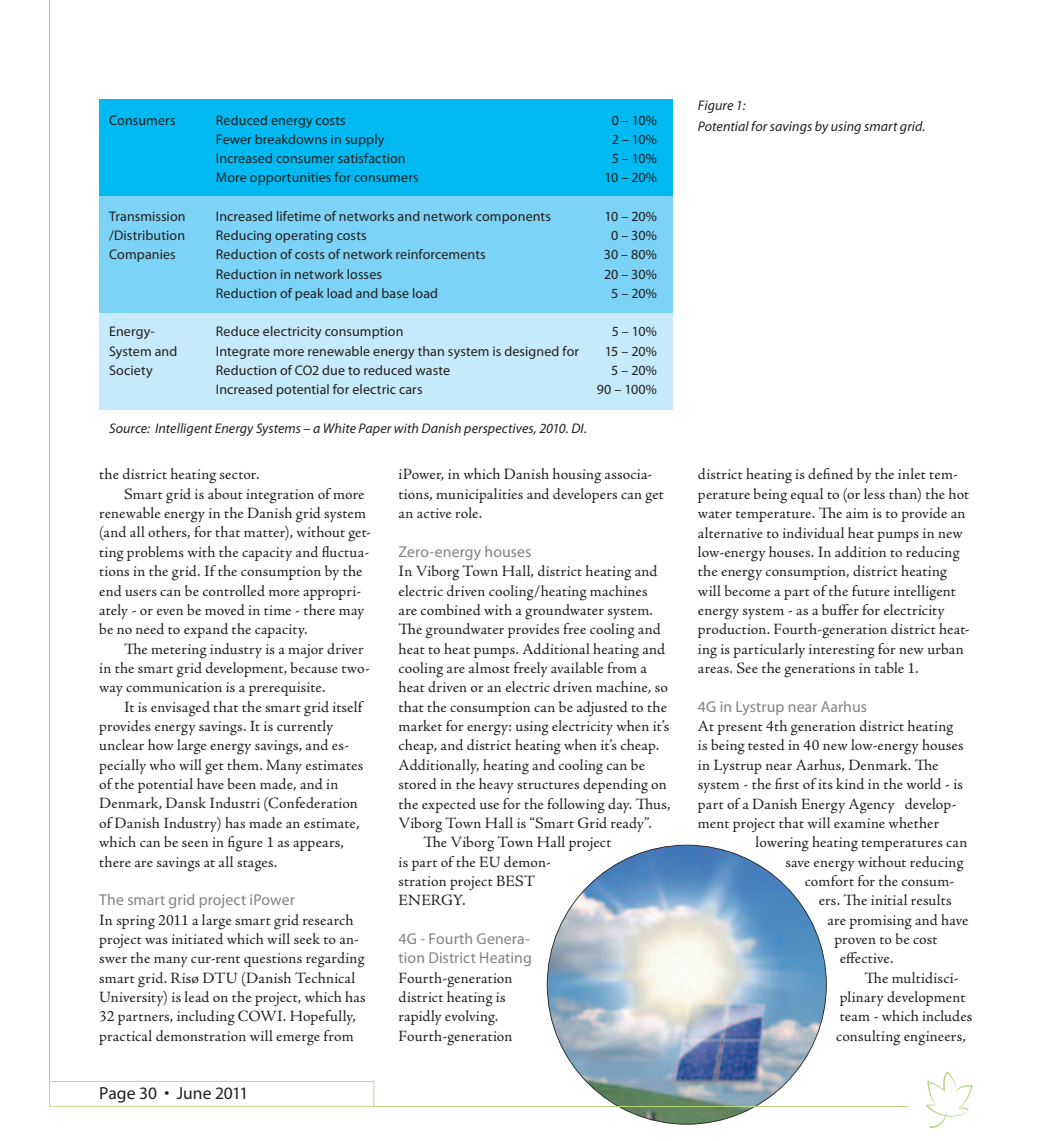
<style>
.page{position:relative;width:1042px;height:1141px;background:#fff}
.page>*{position:absolute;margin:0;border:0;box-sizing:border-box;transform-origin:0 0}
.t1{font:17.5px "Myriad";letter-spacing:-.005em;color:#231f20}
.t2{font:15.75px/19.4px "Adobe Jenson Pro";letter-spacing:.01em;color:#231f20}
.t3{font:15.75px/19.4px "Myriad Pro";letter-spacing:.005em;color:#808285}
.t4{font:14px "Myriad Pro";letter-spacing:.01em;color:#231f20}
.t5{font:italic 14px "Myriad Pro";letter-spacing:.005em;color:#231f20}
.t6{font:italic 14px/21.2px "Myriad";letter-spacing:.005em;color:#231f20}
</style>
<div class="page">
<img style="left:547px;top:845px;width:280px;height:280px">
<div style="left:99px;top:99px;width:574px;height:310px;background:#c6eafa"></div>
<div style="left:99px;top:99px;width:574px;height:214px;background:#7cd3f6"></div>
<div style="left:99px;top:99px;width:574px;height:97px;background:#00baf1"></div>
<hr style="left:49px;top:0;width:1px;height:1081px;background:#b3d67e">
<hr style="left:374px;top:1106px;width:534px;height:1px;background:#b3d67e">
<svg style="left:49px;top:1081px;width:325px;height:26px"></svg>
<svg style="left:926px;top:1071px;width:46px;height:57px"></svg>
<p class="t4" style="left:109px;top:111px;width:68px">Consumers</p>
<p class="t4" style="left:216px;top:111px;width:131px">Reduced energy costs</p>
<p class="t4" style="left:612px;top:111px;width:47px">0 – 10%</p>
<p class="t4" style="left:216px;top:131px;width:170px">Fewer breakdowns in supply</p>
<p class="t4" style="left:612px;top:131px;width:47px">2 – 10%</p>
<p class="t4" style="left:216px;top:150px;width:191px">Increased consumer satisfaction</p>
<p class="t4" style="left:612px;top:150px;width:47px">5 – 10%</p>
<p class="t4" style="left:216px;top:169px;width:204px">More opportunities for consumers</p>
<p class="t4" style="left:604px;top:169px;width:54px">10 – 20%</p>
<p class="t4" style="left:109px;top:208px;width:78px">Transmission</p>
<p class="t4" style="left:216px;top:208px;width:337px">Increased lifetime of networks and network components</p>
<p class="t4" style="left:604px;top:208px;width:54px">10 – 20%</p>
<p class="t4" style="left:109px;top:227px;width:78px">/Distribution</p>
<p class="t4" style="left:216px;top:227px;width:152px">Reducing operating costs</p>
<p class="t4" style="left:611px;top:227px;width:47px">0 – 30%</p>
<p class="t4" style="left:109px;top:246px;width:68px">Companies</p>
<p class="t4" style="left:216px;top:246px;width:271px">Reduction of costs of network reinforcements</p>
<p class="t4" style="left:604px;top:246px;width:55px">30 – 80%</p>
<p class="t4" style="left:216px;top:265px;width:168px">Reduction in network losses</p>
<p class="t4" style="left:604px;top:265px;width:54px">20 – 30%</p>
<p class="t4" style="left:216px;top:285px;width:224px">Reduction of peak load and base load</p>
<p class="t4" style="left:611px;top:285px;width:47px">5 – 20%</p>
<p class="t4" style="left:109px;top:323px;width:47px">Energy-</p>
<p class="t4" style="left:216px;top:323px;width:189px">Reduce electricity consumption</p>
<p class="t4" style="left:612px;top:323px;width:47px">5 – 10%</p>
<p class="t4" style="left:109px;top:342px;width:70px">System and</p>
<p class="t4" style="left:216px;top:342px;width:365px">Integrate more renewable energy than system is designed for</p>
<p class="t4" style="left:605px;top:342px;width:54px">15 – 20%</p>
<p class="t4" style="left:109px;top:362px;width:45px">Society</p>
<p class="t4" style="left:216px;top:362px;width:236px">Reduction of CO2 due to reduced waste</p>
<p class="t4" style="left:611px;top:362px;width:47px">5 – 20%</p>
<p class="t4" style="left:216px;top:381px;width:208px">Increased potential for electric cars</p>
<p class="t4" style="left:597px;top:381px;width:62px">90 – 100%</p>
<p class="t5" style="left:109px;top:419px;width:479px">Source: Intelligent Energy Systems – a White Paper with Danish perspectives, 2010. DI.</p>
<p class="t2" style="left:99px;top:465px;width:162px">the district heating sector.</p>
<p class="t2" style="left:124px;top:484px;width:242px">Smart grid is about integration of more</p>
<p class="t2" style="left:99px;top:504px;width:268px">renewable energy in the Danish grid system</p>
<p class="t2" style="left:99px;top:523px;width:273px">(and all others, for that matter), without get-</p>
<p class="t2" style="left:99px;top:542px;width:271px">ting problems with the capacity and fluctua-</p>
<p class="t2" style="left:99px;top:562px;width:265px">tions in the grid. If the consumption by the</p>
<p class="t2" style="left:99px;top:581px;width:263px">end users can be controlled more appropri-</p>
<p class="t2" style="left:99px;top:601px;width:266px">ately - or even be moved in time - there may</p>
<p class="t2" style="left:99px;top:620px;width:210px">be no need to expand the capacity.</p>
<p class="t2" style="left:142px;top:639px;width:224px">e metering industry is a major driver</p>
<p class="t2" style="left:99px;top:659px;width:272px">in the smart grid development, because two-</p>
<p class="t2" style="left:99px;top:678px;width:228px">way communication is a prerequisite.</p>
<p class="t2" style="left:124px;top:697px;width:240px">It is envisaged that the smart grid itself</p>
<p class="t2" style="left:99px;top:717px;width:235px">provides energy savings. It is currently</p>
<p class="t2" style="left:99px;top:736px;width:251px">unclear how large energy savings, and es-</p>
<p class="t2" style="left:99px;top:755px;width:266px">pecially who will get them. Many estimates</p>
<p class="t2" style="left:99px;top:775px;width:241px">of the potential have been made, and in</p>
<p class="t2" style="left:99px;top:794px;width:260px">Denmark, Dansk Industri (Confederation</p>
<p class="t2" style="left:99px;top:813px;width:262px">of Danish Industry) has made an estimate,</p>
<p class="t2" style="left:99px;top:833px;width:246px">which can be seen in figure 1 as appears,</p>
<p class="t2" style="left:99px;top:852px;width:180px">there are savings at all stages.</p>
<p class="t3" style="left:99px;top:890px;width:197px">The smart grid project iPower</p>
<p class="t2" style="left:99px;top:910px;width:268px">In spring 2011 a large smart grid research project was initiated which will seek to an&shy;swer the many cur-rent questions regarding smart grid. Risø DTU (Danish Technical University) is lead on the project, which has 32 partners, including COWI. Hopefully, practical demonstration will emerge from</p>
<p class="t1" style="left:99px;top:1084px;width:151px">Page 30 • June 2011</p>
<p class="t2" style="left:399px;top:465px;width:267px">iPower, in which Danish housing associa&shy;tions, municipalities and developers can get an active role.</p>
<p class="t3" style="left:399px;top:542px;width:134px">Zero-energy houses</p>
<p class="t2" style="left:399px;top:562px;width:260px">In Viborg Town Hall, district heating and</p>
<p class="t2" style="left:399px;top:581px;width:251px">electric driven cooling/heating machines</p>
<p class="t2" style="left:399px;top:601px;width:256px">are combined with a groundwater system.</p>
<p class="t2" style="left:416px;top:620px;width:246px">e groundwater provides free cooling and</p>
<p class="t2" style="left:399px;top:639px;width:268px">heat to heat pumps. Additional heating and</p>
<p class="t2" style="left:399px;top:659px;width:250px">cooling are almost freely available from a</p>
<p class="t2" style="left:399px;top:678px;width:271px">heat driven or an electric driven machine, so</p>
<p class="t2" style="left:399px;top:697px;width:270px">that the consumption can be adjusted to the</p>
<p class="t2" style="left:399px;top:717px;width:272px">market for energy: using electricity when it’s</p>
<p class="t2" style="left:399px;top:736px;width:262px">cheap, and district heating when it’s cheap.</p>
<p class="t2" style="left:399px;top:755px;width:248px">Additionally, heating and cooling can be</p>
<p class="t2" style="left:399px;top:775px;width:270px">stored in the heavy structures depending on</p>
<p class="t2" style="left:399px;top:794px;width:235px">the expected use for the following day.</p>
<p class="t2" style="left:653px;top:794px;width:19px">us,</p>
<p class="t2" style="left:399px;top:813px;width:255px">Viborg Town Hall is “Smart Grid ready”.</p>
<p class="t2" style="left:441px;top:833px;width:172px">e Viborg Town Hall project</p>
<p class="t2" style="left:399px;top:852px;width:154px">is part of the EU demon-</p>
<p class="t2" style="left:399px;top:872px;width:138px">stration project BEST</p>
<p class="t2" style="left:399px;top:891px;width:68px">ENERGY.</p>
<p class="t3" style="left:399px;top:929px;width:135px">4G - Fourth Genera&shy;tion District Heating</p>
<p class="t2" style="left:399px;top:968px;width:115px">Fourth-generation district heating is rapidly evolving.<br>Fourth-generation</p>
<p class="t6" style="left:698px;top:95px;width:229px">Figure 1:<br>Potential for savings by using smart grid.</p>
<p class="t2" style="left:698px;top:465px;width:273px">district heating is defined by the inlet tem&shy;perature being equal to (or less than) the hot water temperature.</p>
<p class="t2" style="left:698px;top:504px;width:273px;text-indent:138px">e aim is to provide an alternative to individual heat pumps in new low-energy houses. In addition to reducing the energy consumption, district heating will become a part of the future intelligent energy system - as a buffer for electricity production. Fourth-generation district heat&shy;ing is particularly interesting for new urban areas. See the generations in table 1.</p>
<p class="t3" style="left:698px;top:696px;width:170px">4G in Lystrup near Aarhus</p>
<p class="t2" style="left:698px;top:717px;width:267px">At present 4th generation district heating is being tested in 40 new low-energy houses in Lystrup near Aarhus, Denmark.</p>
<p class="t2" style="left:698px;top:755px;width:267px;text-indent:234px">e system - the first of its kind in the world - is part of a Danish Energy Agency develop&shy;ment project that will examine whether</p>
<p class="t2" style="left:755px;top:833px;width:213px">lowering heating temperatures can</p>
<p class="t2" style="left:785px;top:852px;width:180px">save energy without reducing</p>
<p class="t2" style="left:804px;top:872px;width:151px">comfort for the consum-</p>
<p class="t2" style="left:818px;top:891px;width:23px">ers.</p>
<p class="t2" style="left:861px;top:891px;width:92px">e initial results</p>
<p class="t2" style="left:827px;top:910px;width:142px">are promising and have</p>
<p class="t2" style="left:834px;top:930px;width:105px">proven to be cost</p>
<p class="t2" style="left:839px;top:949px;width:55px">effective.</p>
<p class="t2" style="left:882px;top:968px;width:78px">e multidisci-</p>
<p class="t2" style="left:839px;top:988px;width:127px">plinary development</p>
<p class="t2" style="left:839px;top:1007px;width:134px">team - which includes</p>
<p class="t2" style="left:836px;top:1026px;width:131px">consulting engineers,</p>
</div>
